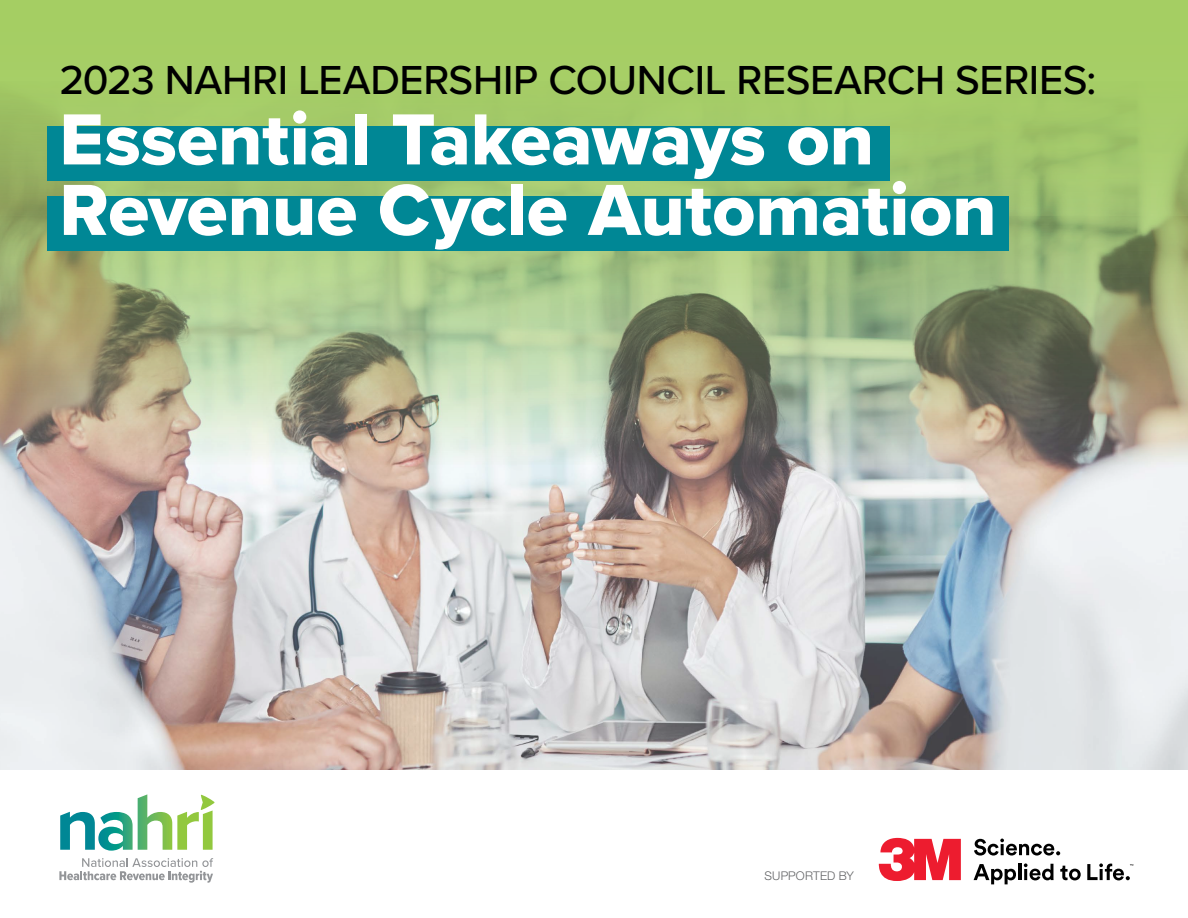
<style>
.page{position:relative;width:1188px;height:918px;background:#fff}
.page>*{position:absolute;margin:0;border:0;box-sizing:border-box;transform-origin:0 0}
.t1{font:75px/70.5px "Proxima Nova Extrabld";color:#fff}
.t2{font:500 42px "Proxima Nova";letter-spacing:-.01em;color:#000}
.t3{font:300 12px "Helvetica Neue LT Std";letter-spacing:.01em;color:#636466}
</style>
<div class="page">
<img style="left:0;top:465px;width:1188px;height:305px">
<img style="left:0;top:0;width:1188px;height:465px">
<svg style="left:878px;top:838px;width:83px;height:43px"></svg>
<svg style="left:974px;top:839px;width:86px;height:17px"></svg>
<svg style="left:974px;top:864px;width:42px;height:20px"></svg>
<hr style="left:1018px;top:864px;width:3px;height:16px;background:#000">
<svg style="left:1024px;top:863px;width:30px;height:17px"></svg>
<svg style="left:1060px;top:866px;width:21px;height:14px"></svg>
<svg style="left:1087px;top:863px;width:46px;height:17px"></svg>
<div style="left:47px;top:126px;width:843px;height:54px;background:#008795"></div>
<div style="left:47px;top:196px;width:962px;height:55px;background:#008795"></div>
<svg style="left:60px;top:794px;width:155px;height:57px"></svg>
<svg style="left:59px;top:858px;width:154px;height:25px"></svg>
<p class="t2" style="left:59px;top:49px;width:1038px">2023 NAHRI LEADERSHIP COUNCIL RESEARCH SERIES:</p>
<p class="t1" style="left:59px;top:103px;width:939px">Essential Takeaways on<br>Revenue Cycle Automation</p>
<p class="t3" style="left:765px;top:868px;width:91px">SUPPORTED BY</p>
</div>
